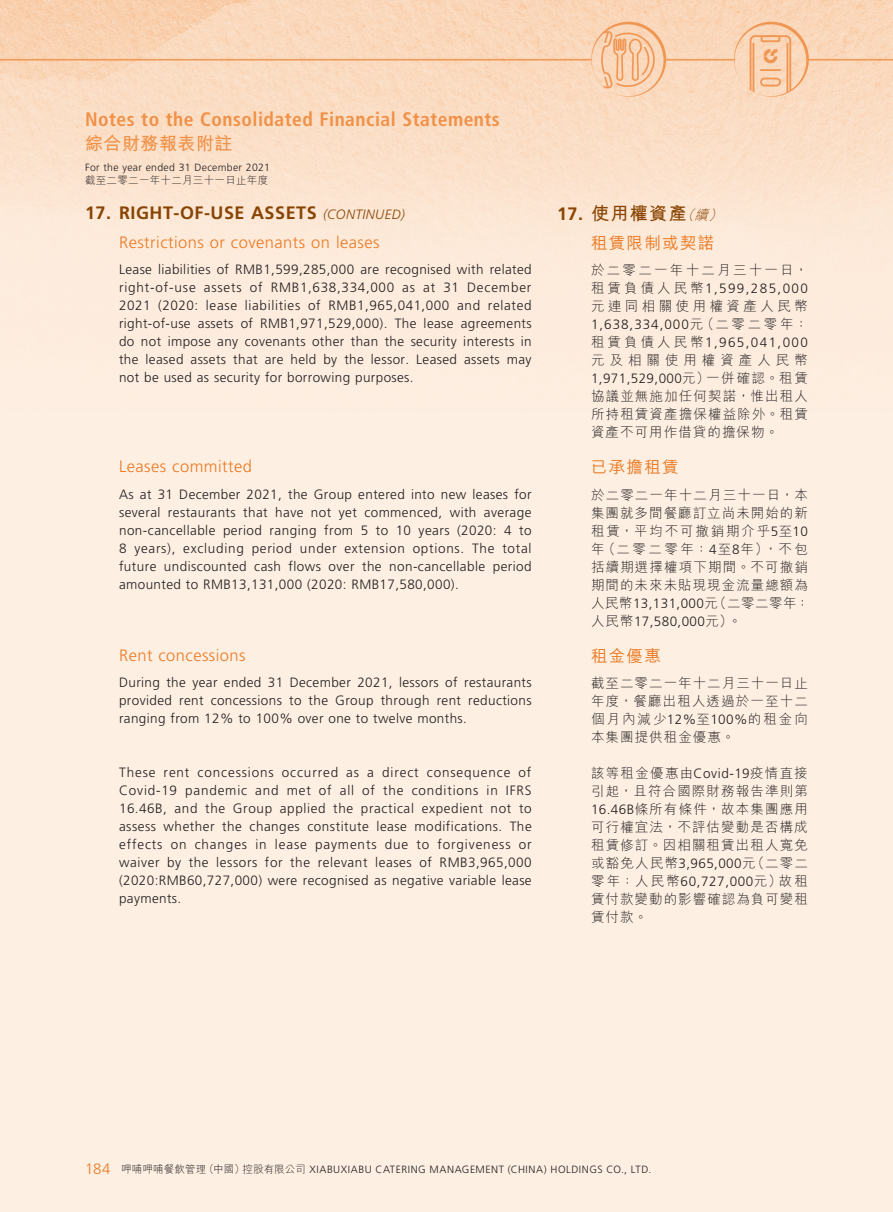
<style>
.page{position:relative;width:893px;height:1212px;background:#fff}
.page>*{position:absolute;margin:0;border:0;box-sizing:border-box;transform-origin:0 0}
.t1{font:700 condensed 19.5px "Frutiger LT Std";letter-spacing:.025em;color:#f09147}
.t2{font:700 18px "Frutiger LT Std";letter-spacing:.03em;color:#894402}
.t3{font:700 18px "M Hei HK";letter-spacing:.08em;color:#894402}
.t4{font:700 18px "M Hei HK";letter-spacing:.03em;color:#f09147}
.t5{font:300 16.5px "Frutiger LT Std";letter-spacing:.03em;color:#ec7a23}
.t6{font:500 16.5px "M Hei HK";letter-spacing:.08em;color:#ec7a23}
.t7{font:300 13.5px/18px "Frutiger LT Std";letter-spacing:.03em;color:#231f20;text-align:justify}
.t8{font:300 13.5px/18px "M Hei HK";letter-spacing:.085em;color:#231f20;text-align:justify}
.t9{font:300 13.5px/18px "Frutiger LT Std";letter-spacing:.085em;color:#231f20}
.t10{font:300 13.5px "Frutiger LT Std";letter-spacing:.1em;color:#231f20}
.t11{font:300 13.5px "M Hei HK";letter-spacing:.17em;color:#231f20}
.t12{font:300 13.5px "M Hei HK";letter-spacing:.255em;color:#231f20}
.t13{font:300 13.5px "M Hei HK";letter-spacing:.37em;color:#231f20}
.t14{font:300 10.5px "Frutiger LT Std";letter-spacing:.055em;color:#231f20}
.t15{font:300 10.5px "Frutiger LT Std";letter-spacing:.035em;color:#231f20}
.t16{font:300 10.5px "M Hei HK";letter-spacing:.03em;color:#231f20}
.s1{font-weight:300;font-style:italic;font-size:13.5px}
.s2{font-family:"Frutiger LT Std"}
.s3{font-family:"M Hei HK"}
.s4{font-size:15px;color:#ec7a23}
</style>
<div class="page">
<img style="left:0;top:0;width:892px;height:1212px">
<hr style="left:892px;top:0;width:1px;height:1212px;background:#fdefe1">
<h1 class="t1" style="left:85px;top:108px;width:416px">Notes to the Consolidated Financial Statements</h1>
<h2 class="t4" style="left:85px;top:130px;width:149px">綜合財務報表附註</h2>
<p class="t15" style="left:85px;top:161px;width:187px">For the year ended 31 December 2021</p>
<p class="t16" style="left:85px;top:173px;width:185px">截至二零二一年十二月三十一日止年度</p>
<h2 class="t2" style="left:85px;top:202px;width:321px">17. RIGHT-OF-USE ASSETS <span class="s1">(CONTINUED)</span></h2>
<p class="t5" style="left:119px;top:233px;width:262px">Restrictions or covenants on leases</p>
<p class="t7" style="left:119px;top:261px;width:414px">Lease liabilities of RMB1,599,285,000 are recognised with related right-of-use assets of RMB1,638,334,000 as at 31 December 2021 (2020: lease liabilities of RMB1,965,041,000 and related right-of-use assets of RMB1,971,529,000). The lease agreements do not impose any covenants other than the security interests in the leased assets that are held by the lessor. Leased assets may not be used as security for borrowing purposes.</p>
<p class="t5" style="left:119px;top:457px;width:134px">Leases committed</p>
<p class="t7" style="left:119px;top:485px;width:414px">As at 31 December 2021, the Group entered into new leases for several restaurants that have not yet commenced, with average non-cancellable period ranging from 5 to 10 years (2020: 4 to 8 years), excluding period under extension options. The total future undiscounted cash flows over the non-cancellable period amounted to RMB13,131,000 (2020: RMB17,580,000).</p>
<p class="t5" style="left:119px;top:646px;width:128px">Rent concessions</p>
<p class="t7" style="left:119px;top:674px;width:414px">During the year ended 31 December 2021, lessors of restaurants provided rent concessions to the Group through rent reductions ranging from 12% to 100% over one to twelve months.</p>
<p class="t7" style="left:119px;top:764px;width:414px">These rent concessions occurred as a direct consequence of Covid-19 pandemic and met of all of the conditions in IFRS 16.46B, and the Group applied the practical expedient not to assess whether the changes constitute lease modifications. The effects on changes in lease payments due to forgiveness or waiver by the lessors for the relevant leases of RMB3,965,000 (2020:RMB60,727,000) were recognised as negative variable lease payments.</p>
<h2 class="t3" style="left:557px;top:200px;width:171px"><span class="s2">17.</span> 使用權資產<span class="s1">（續）</span></h2>
<p class="t6" style="left:591px;top:231px;width:125px">租賃限制或契諾</p>
<p class="t11" style="left:591px;top:261px;width:218px">於二零二一年十二月三十一日，</p>
<p class="t10" style="left:591px;top:281px;width:218px"><span class="s3">租賃負債人民幣</span>1,599,285,000</p>
<p class="t12" style="left:591px;top:297px;width:218px">元連同相關使用權資產人民幣</p>
<p class="t9" style="left:591px;top:316px;width:218px">1,638,334,000<span class="s3">元（二零二零年：租賃負債人民幣</span>1,965,041,000</p>
<p class="t13" style="left:591px;top:351px;width:218px">元及相關使用權資產人民幣</p>
<p class="t7" style="left:591px;top:370px;width:218px">1,971,529,000<span class="s3">元）一併確認。租賃</span></p>
<p class="t8" style="left:591px;top:387px;width:218px">協議並無施加任何契諾，惟出租人所持租賃資產擔保權益除外。租賃資產不可用作借貸的擔保物。</p>
<p class="t6" style="left:591px;top:455px;width:89px">已承擔租賃</p>
<p class="t8" style="left:591px;top:485px;width:220px">於二零二一年十二月三十一日，本集團就多間餐廳訂立尚未開始的新租賃，平均不可撤銷期介乎<span class="s2">5</span>至<span class="s2">10</span>年（二零二零年：<span class="s2">4</span>至<span class="s2">8</span>年），不包括續期選擇權項下期間。不可撤銷期間的未來未貼現現金流量總額為人民幣<span class="s2">13,131,000</span>元（二零二零年：</p>
<p class="t7" style="left:591px;top:612px;width:152px"><span class="s3">人民幣</span>17,580,000<span class="s3">元）。</span></p>
<p class="t6" style="left:591px;top:644px;width:71px">租金優惠</p>
<p class="t8" style="left:591px;top:674px;width:218px">截至二零二一年十二月三十一日止年度，餐廳出租人透過於一至十二個月內減少<span class="s2">12%</span>至<span class="s2">100%</span>的租金向本集團提供租金優惠。</p>
<p class="t8" style="left:591px;top:764px;width:218px">該等租金優惠由<span class="s2">Covid-19</span>疫情直接引起，且符合國際財務報告準則第<span class="s2">16.46B</span>條所有條件，故本集團應用可行權宜法，不評估變動是否構成租賃修訂。因相關租賃出租人寬免或豁免人民幣<span class="s2">3,965,000</span>元（二零二零年：人民幣<span class="s2">60,727,000</span>元）故租賃付款變動的影響確認為負可變租賃付款。</p>
<p class="t14" style="left:85px;top:1164px;width:568px"><span class="s4">184</span> <span class="s3">呷哺呷哺餐飲管理（中國）控股有限公司</span> XIABUXIABU CATERING MANAGEMENT (CHINA) HOLDINGS CO., LTD.</p>
</div>
